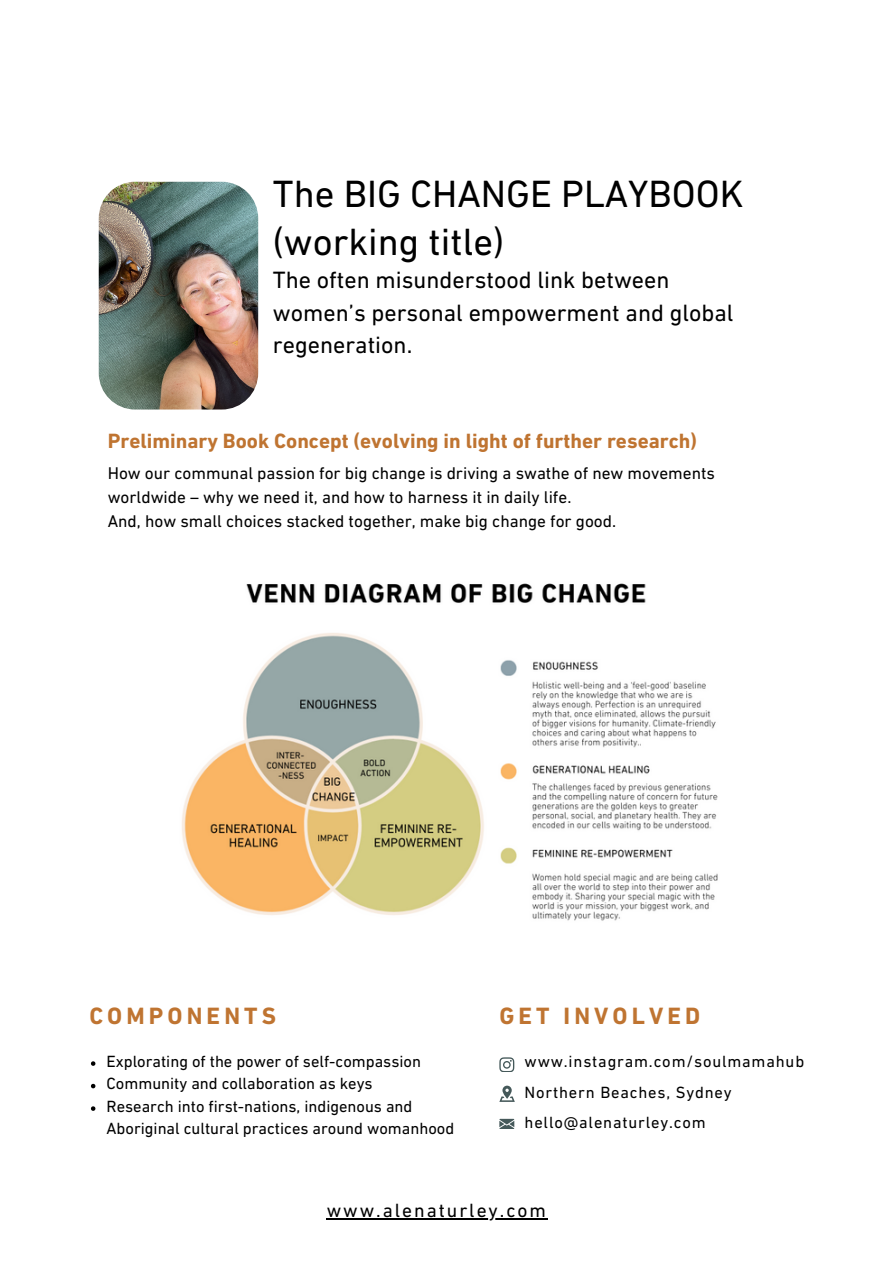
<style>
.page{position:relative;width:893px;height:1264px;background:#fff}
.page>*{position:absolute;margin:0;border:0;box-sizing:border-box;transform-origin:0 0}
.t1{font:38.7px/47.2px "DIN Next LT Pro";color:#000}
.t2{font:24px/32.7px "DIN Next LT Pro";color:#000}
.t3{font:700 24px "DIN Next LT Pro";letter-spacing:.17em;color:#bf7431}
.t4{font:700 21px "DIN Next LT Pro";color:#bf7431}
.t5{font:19.5px "DIN Next LT Pro";letter-spacing:.1em;color:#000}
.t6{font:17.25px/23.7px "DIN Next LT Pro";color:#000}
.t7{font:16.5px/22.5px "DIN Next LT Pro";color:#000}
.t8{font:16.5px "DIN Next LT Pro";letter-spacing:.05em;color:#000}
</style>
<div class="page">
<img style="left:99px;top:182px;width:159px;height:227px;border-radius:36px">
<svg style="left:499px;top:1118px;width:15px;height:10px"></svg>
<svg style="left:499px;top:1085px;width:16px;height:16px"></svg>
<svg style="left:499px;top:1057px;width:15px;height:14px"></svg>
<img style="left:182px;top:583px;width:536px;height:338px">
<svg style="left:91px;top:1061px;width:4px;height:4px"></svg>
<svg style="left:91px;top:1083px;width:4px;height:5px"></svg>
<svg style="left:91px;top:1106px;width:4px;height:4px"></svg>
<hr style="left:327px;top:1218px;width:221px;height:1px;background:#000">
<h2 class="t1" style="left:273px;top:174px;width:472px">The BIG CHANGE PLAYBOOK (working title)</h2>
<p class="t2" style="left:273px;top:266px;width:462px">The often misunderstood link between women’s personal empowerment and global regeneration.</p>
<p class="t4" style="left:108px;top:432px;width:590px">Preliminary Book Concept (evolving in light of further research)</p>
<h3 class="t6" style="left:108px;top:463px;width:608px">How our communal passion for big change is driving a swathe of new movements worldwide – why we need it, and how to harness it in daily life.</h3>
<h4 class="t6" style="left:108px;top:510px;width:510px">And, how small choices stacked together, make big change for good.</h4>
<p class="t3" style="left:89px;top:1005px;width:188px">COMPONENTS</p>
<p class="t7" style="left:107px;top:1051px;width:316px">Explorating of the power of self-compassion</p>
<p class="t7" style="left:107px;top:1074px;width:267px">Community and collaboration as keys</p>
<p class="t7" style="left:107px;top:1096px;width:349px">Research into first-nations, indigenous and<br>Aboriginal cultural practices around womanhood</p>
<p class="t3" style="left:499px;top:1005px;width:202px">GET INVOLVED</p>
<h2 class="t8" style="left:524px;top:1054px;width:281px">www.instagram.com/soulmamahub</h2>
<p class="t8" style="left:524px;top:1085px;width:209px">Northern Beaches, Sydney</p>
<p class="t8" style="left:524px;top:1115px;width:183px">hello@alenaturley.com</p>
<p class="t5" style="left:327px;top:1202px;width:221px">www.alenaturley.com</p>
</div>
